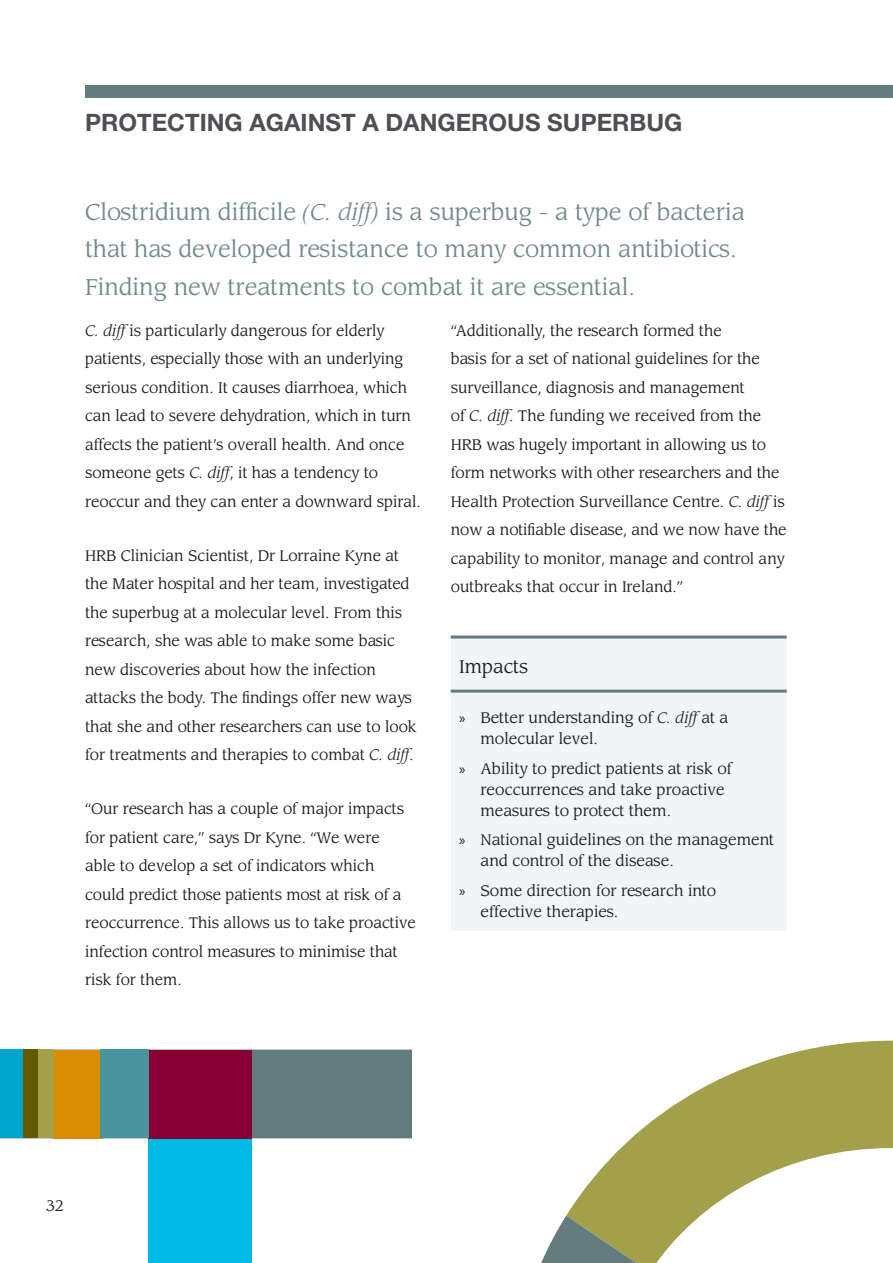
<style>
.page{position:relative;width:893px;height:1263px;background:#fff}
.page>*{position:absolute;margin:0;border:0;box-sizing:border-box;transform-origin:0 0}
.t1{font:700 24px "Helvetica Neue LT Pro";color:#504e53}
.t2{font:22.5px/37.5px "Leawood Std";color:#72898d}
.t3{font:18px "Leawood Std";color:#1b1c20}
.t4{font:15px/28.5px "Leawood Std";color:#1b1c20}
.s1{font-style:italic}
.s2{font-family:"Myriad Pro"}
</style>
<div class="page">
<svg style="left:0;top:1049px;width:412px;height:214px"></svg>
<svg style="left:566px;top:1041px;width:327px;height:175px;fill:#a2a04b"></svg>
<svg style="left:541px;top:1216px;width:159px;height:47px"></svg>
<div style="left:149px;top:1138px;width:103px;height:125px;background:#01bae4"></div>
<div style="left:149px;top:1050px;width:103px;height:88px;background:#860034"></div>
<div style="left:53px;top:1050px;width:49px;height:88px;background:#d88c00"></div>
<div style="left:100px;top:1049px;width:49px;height:89px;background:#4895a0"></div>
<div style="left:0;top:1049px;width:24px;height:89px;background:#00a5ce"></div>
<div style="left:24px;top:1049px;width:15px;height:89px;background:#635a00"></div>
<div style="left:38px;top:1049px;width:16px;height:89px;background:#a2a04b"></div>
<div style="left:85px;top:85px;width:808px;height:13px;background:#627c7f"></div>
<div style="left:451px;top:635px;width:336px;height:295px;background:#f1f5f5"></div>
<hr style="left:451px;top:635px;width:336px;height:3px;background:#627c7f">
<hr style="left:451px;top:690px;width:336px;height:3px;background:#627c7f">
<h1 class="t1" style="left:85px;top:108px;width:599px">PROTECTING AGAINST A DANGEROUS SUPERBUG</h1>
<h2 class="t2" style="left:85px;top:193px;width:661px">Clostridium difficile <span class="s1">(C. diff)</span> is a superbug - a type of bacteria that has developed resistance to many common antibiotics.<br>Finding new treatments to combat it are essential.</h2>
<p class="t4" style="left:85px;top:316px;width:337px"><span class="s1">C. diff</span> is particularly dangerous for elderly patients, especially those with an underlying serious condition. It causes diarrhoea, which can lead to severe dehydration, which in turn affects the patient’s overall health. And once someone gets <span class="s1">C. diff</span>, it has a tendency to reoccur and they can enter a downward spiral.</p>
<p class="t4" style="left:85px;top:541px;width:333px">HRB Clinician Scientist, Dr Lorraine Kyne at the Mater hospital and her team, investigated the superbug at a molecular level. From this research, she was able to make some basic new discoveries about how the infection attacks the body. The findings offer new ways that she and other researchers can use to look for treatments and therapies to combat <span class="s1">C. diff</span>.</p>
<p class="t4" style="left:85px;top:795px;width:332px">“Our research has a couple of major impacts for patient care,” says Dr Kyne. “We were<br>able to develop a set of indicators which could predict those patients most at risk of a reoccurrence. This allows us to take proactive infection control measures to minimise that risk for them.</p>
<p class="t4" style="left:451px;top:316px;width:337px">“Additionally, the research formed the<br>basis for a set of national guidelines for the surveillance, diagnosis and management<br>of <span class="s1">C. diff</span>. The funding we received from the HRB was hugely important in allowing us to form networks with other researchers and the Health Protection Surveillance Centre. <span class="s1">C. diff</span> is now a notifiable disease, and we now have the capability to monitor, manage and control any outbreaks that occur in Ireland.”</p>
<p class="t3" style="left:459px;top:655px;width:71px">Impacts</p>
<p class="t4" style="left:480px;top:708px;width:250px;line-height:21px;text-indent:-21px"><span class="s2">»</span> Better understanding of <span class="s1">C. diff</span> at a molecular level.</p>
<p class="t4" style="left:480px;top:758px;width:253px;line-height:21px;text-indent:-21px"><span class="s2">»</span> Ability to predict patients at risk of reoccurrences and take proactive measures to protect them.</p>
<p class="t4" style="left:480px;top:830px;width:295px;line-height:21px;text-indent:-21px"><span class="s2">»</span> National guidelines on the management and control of the disease.</p>
<p class="t4" style="left:480px;top:880px;width:237px;line-height:21px;text-indent:-21px"><span class="s2">»</span> Some direction for research into effective therapies.</p>
<p class="t4" style="left:46px;top:1192px;width:19px">32</p>
</div>
